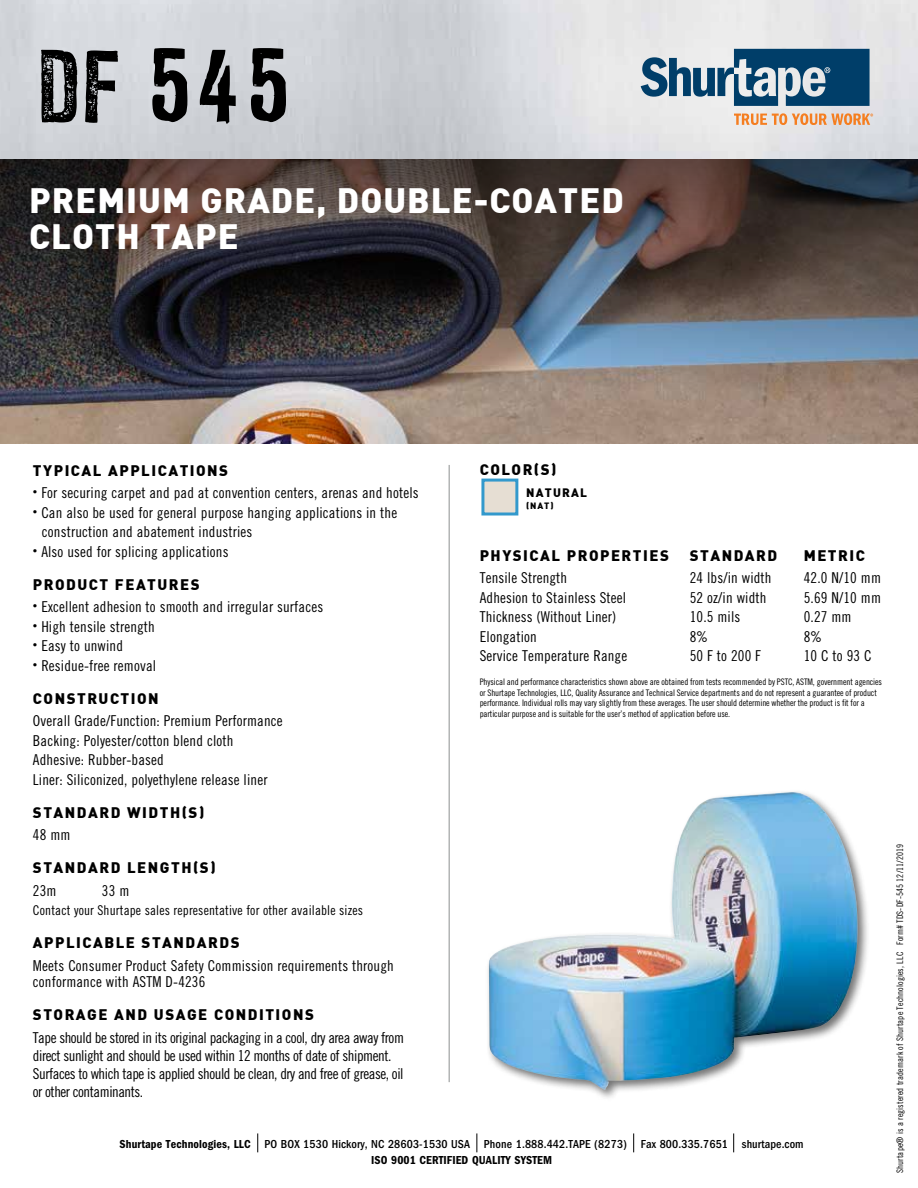
<style>
.page{position:relative;width:918px;height:1188px;background:#fff}
.page>*{position:absolute;margin:0;border:0;box-sizing:border-box;transform-origin:0 0}
.t1{font:93px "LL Rubber Grotesquecleaned";color:#000}
.t2{font:900 34.5px/36px "DIN";letter-spacing:.03em;color:#fff}
.t3{font:15px/19.5px "Trade Gothic Cond Eighteen";letter-spacing:.01em;color:#000}
.t4{font:15px/18px "Trade Gothic Cond Eighteen";letter-spacing:-.03em;color:#000}
.t5{font:900 15px "DIN";letter-spacing:.1em;color:#000}
.t6{font:13.5px "Trade Gothic Cond Eighteen";letter-spacing:.01em;color:#000}
.t7{font:500 condensed 12px/16.5px "Franklin Gothic";letter-spacing:.01em;color:#000;text-align:center}
.t8{font:900 12px "DIN";letter-spacing:.1em;color:#000}
.t9{font:9px/10.5px "Trade Gothic Cond Eighteen";letter-spacing:-.01em;color:#000}
.t10{font:9px "Trade Gothic Cond Eighteen";letter-spacing:.01em;color:#000}
.t11{font:900 9px "DIN";color:#000}
.s1{font-weight:600}
</style>
<div class="page">
<img style="left:0;top:0;width:918px;height:160px">
<img style="left:0;top:160px;width:918px;height:283px">
<hr style="left:449px;top:465px;width:1px;height:617px;background:#8c8f90">
<svg style="left:641px;top:49px;width:229px;height:57px;background:#5f839d"></svg>
<svg style="left:734px;top:113px;width:139px;height:12px;background:#ecb58b"></svg>
<svg style="left:476px;top:1133px;width:1px;height:19px"></svg>
<svg style="left:257px;top:1133px;width:1px;height:19px"></svg>
<svg style="left:633px;top:1133px;width:1px;height:19px"></svg>
<svg style="left:733px;top:1133px;width:1px;height:19px"></svg>
<div style="left:486px;top:789px;width:385px;height:313px;background:#000;opacity:.55"></div>
<img style="left:489px;top:792px;width:369px;height:298px">
<div style="left:481px;top:479px;width:37px;height:37px;background:#e6ded3;border:3px solid #39c"></div>
<h1 class="t1" style="left:38px;top:31px;width:258px">DF 545</h1>
<h2 class="t2" style="left:29px;top:180px;width:596px">PREMIUM GRADE, DOUBLE-COATED<br>CLOTH TAPE</h2>
<p class="t5" style="left:33px;top:460px;width:197px">TYPICAL APPLICATIONS</p>
<p class="t5" style="left:480px;top:459px;width:78px">COLOR(S)</p>
<p class="t3" style="left:33px;top:483px;width:387px"><sup>•</sup> For securing carpet and pad at convention centers, arenas and hotels</p>
<p class="t3" style="left:42px;top:502px;width:357px;text-indent:-9px"><sup>•</sup> Can also be used for general purpose hanging applications in the construction and abatement industries</p>
<p class="t3" style="left:33px;top:541px;width:197px"><sup>•</sup> Also used for splicing applications</p>
<p class="t5" style="left:33px;top:574px;width:168px">PRODUCT FEATURES</p>
<p class="t3" style="left:33px;top:597px;width:292px"><sup>•</sup> Excellent adhesion to smooth and irregular surfaces</p>
<p class="t3" style="left:33px;top:616px;width:124px"><sup>•</sup> High tensile strength</p>
<p class="t3" style="left:33px;top:636px;width:92px"><sup>•</sup> Easy to unwind</p>
<p class="t3" style="left:33px;top:655px;width:125px"><sup>•</sup> Residue-free removal</p>
<p class="t5" style="left:33px;top:688px;width:127px">CONSTRUCTION</p>
<p class="t3" style="left:33px;top:711px;width:251px">Overall Grade/Function: Premium Performance Backing: Polyester/cotton blend cloth Adhesive: Rubber-based<br>Liner: Siliconized, polyethylene release liner</p>
<p class="t5" style="left:33px;top:802px;width:173px">STANDARD WIDTH(S)</p>
<p class="t3" style="left:33px;top:825px;width:39px">48 mm</p>
<p class="t5" style="left:33px;top:858px;width:184px">STANDARD LENGTH(S)</p>
<p class="t3" style="left:33px;top:880px;width:25px">23m</p>
<p class="t3" style="left:102px;top:880px;width:29px">33 m</p>
<p class="t6" style="left:33px;top:902px;width:332px">Contact your Shurtape sales representative for other available sizes</p>
<p class="t5" style="left:33px;top:933px;width:208px">APPLICABLE STANDARDS</p>
<p class="t3" style="left:33px;top:957px;width:362px;line-height:16.5px">Meets Consumer Product Safety Commission requirements through conformance with ASTM D-4236</p>
<p class="t5" style="left:33px;top:1005px;width:282px">STORAGE AND USAGE CONDITIONS</p>
<p class="t4" style="left:33px;top:1028px;width:373px">Tape should be stored in its original packaging in a cool, dry area away from direct sunlight and should be used within 12 months of date of shipment.<br>Surfaces to which tape is applied should be clean, dry and free of grease, oil or other contaminants.</p>
<p class="t8" style="left:526px;top:485px;width:62px">NATURAL</p>
<p class="t11" style="left:526px;top:500px;width:29px">(NAT)</p>
<p class="t5" style="left:480px;top:545px;width:191px">PHYSICAL PROPERTIES</p>
<p class="t5" style="left:690px;top:545px;width:89px">STANDARD</p>
<p class="t5" style="left:804px;top:545px;width:63px">METRIC</p>
<p class="t3" style="left:480px;top:568px;width:89px">Tensile Strength</p>
<p class="t3" style="left:690px;top:568px;width:83px">24 lbs/in width</p>
<p class="t3" style="left:804px;top:568px;width:79px">42.0 N/10 mm</p>
<p class="t3" style="left:480px;top:587px;width:148px">Adhesion to Stainless Steel</p>
<p class="t3" style="left:690px;top:587px;width:78px">52 oz/in width</p>
<p class="t3" style="left:804px;top:587px;width:79px">5.69 N/10 mm</p>
<p class="t3" style="left:480px;top:607px;width:138px">Thickness (Without Liner)</p>
<p class="t3" style="left:690px;top:607px;width:52px">10.5 mils</p>
<p class="t3" style="left:804px;top:607px;width:49px">0.27 mm</p>
<p class="t3" style="left:480px;top:626px;width:59px">Elongation</p>
<p class="t3" style="left:690px;top:626px;width:20px">8%</p>
<p class="t3" style="left:804px;top:626px;width:20px">8%</p>
<p class="t3" style="left:480px;top:646px;width:149px">Service Temperature Range</p>
<p class="t3" style="left:690px;top:646px;width:73px">50 F to 200 F</p>
<p class="t3" style="left:804px;top:646px;width:69px">10 C to 93 C</p>
<p class="t9" style="left:480px;top:677px;width:404px">Physical and performance characteristics shown above are obtained from tests recommended by PSTC, ASTM, government agencies or Shurtape Technologies, LLC, Quality Assurance and Technical Service departments and do not represent a guarantee of product performance. Individual rolls may vary slightly from these averages. The user should determine whether the product is fit for a particular purpose and is suitable for the user’s method of application before use.</p>
<p class="t7" style="left:120px;top:1135px;width:686px"><span class="s1">Shurtape Technologies, LLC</span> PO BOX 1530 Hickory, NC 28603-1530 USA Phone 1.888.442.TAPE (8273) Fax 800.335.7651 shurtape.com<br><span class="s1">ISO 9001 CERTIFIED QUALITY SYSTEM</span></p>
<p class="t10" style="left:895px;top:1173px;width:331px;rotate:-90deg">Shurtape® is a registered trademark of Shurtape Technologies, LLC Form# TDS-DF-545 12/11/2019</p>
</div>
